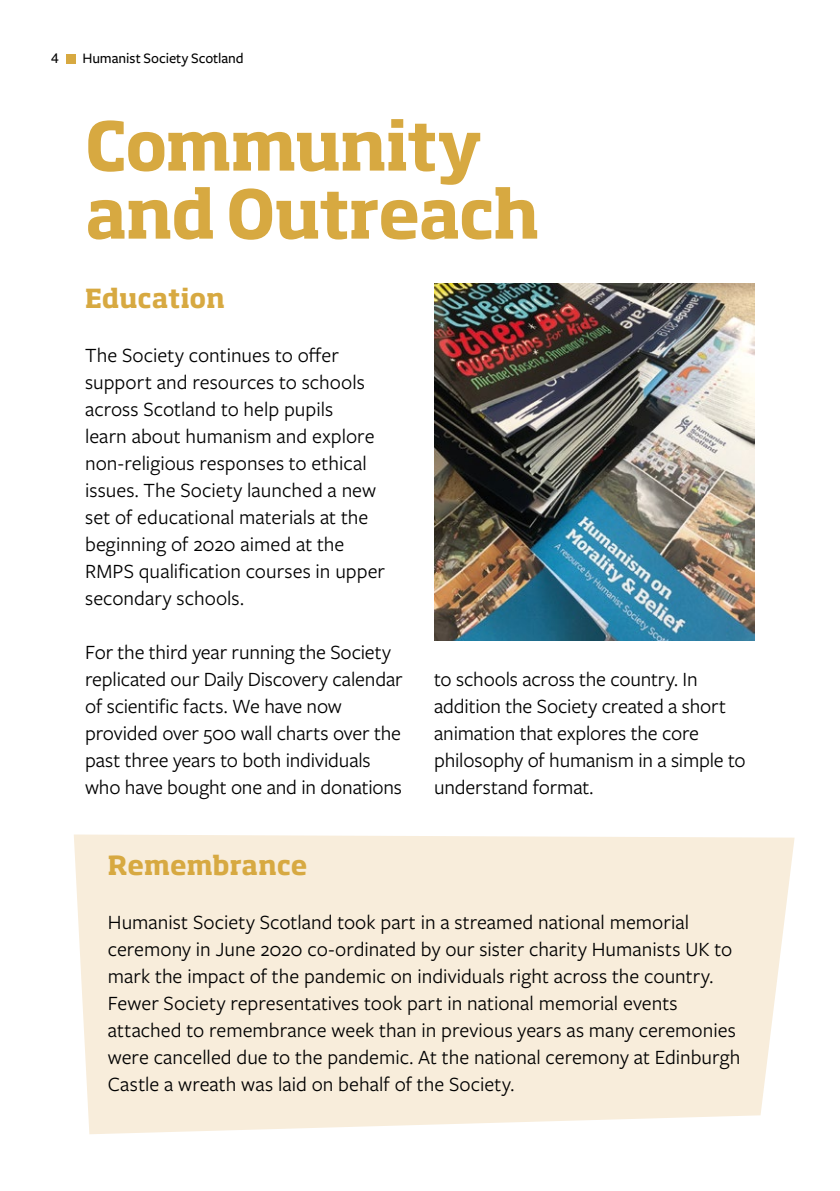
<style>
.page{position:relative;width:840px;height:1191px;background:#fff}
.page>*{position:absolute;margin:0;border:0;box-sizing:border-box;transform-origin:0 0}
.Heading{font:700 66px/68px "Soho Std";letter-spacing:-.025em;color:#d7a941}
.Standfirst{font:700 26px "Soho Std";color:#d7a941}
.Body{font:21px/27px "Freight Sans Pro";color:#000}
.t1{font:500 15px "Freight Sans Pro";letter-spacing:-.005em;color:#000}
.t2{font:14px "Helvetica";color:#000}
</style>
<div class="page">
<div style="left:66px;top:54px;width:9px;height:9px;background:#d7a941"></div>
<svg style="left:74px;top:834px;width:720px;height:300px;background:#f8eedd"></svg>
<img style="left:434px;top:283px;width:320px;height:357px">
<p class="t2" style="left:51px;top:48px;width:9px">4</p>
<p class="t1" style="left:82px;top:48px;width:163px">Humanist Society Scotland</p>
<p class="Heading" style="left:85px;top:110px;width:456px">Community and Outreach</p>
<p class="Standfirst" style="left:85px;top:282px;width:141px">Education</p>
<p class="Body" style="left:85px;top:341px;width:301px">The Society continues to offer support and resources to schools across Scotland to help pupils<br>learn about humanism and explore non-religious responses to ethical issues. The Society launched a new set of educational materials at the beginning of 2020 aimed at the<br>RMPS qualification courses in upper secondary schools.</p>
<p class="Body" style="left:85px;top:638px;width:319px">For the third year running the Society replicated our Daily Discovery calendar of scientific facts. We have now provided over 500 wall charts over the past three years to both individuals who have bought one and in donations</p>
<p class="Body" style="left:434px;top:665px;width:313px">to schools across the country. In addition the Society created a short animation that explores the core philosophy of humanism in a simple to understand format.</p>
<p class="Standfirst" style="left:108px;top:849px;width:201px">Remembrance</p>
<p class="Body" style="left:108px;top:908px;width:633px">Humanist Society Scotland took part in a streamed national memorial ceremony in June 2020 co-ordinated by our sister charity Humanists UK to mark the impact of the pandemic on individuals right across the country.<br>Fewer Society representatives took part in national memorial events attached to remembrance week than in previous years as many ceremonies were cancelled due to the pandemic. At the national ceremony at Edinburgh Castle a wreath was laid on behalf of the Society.</p>
</div>
